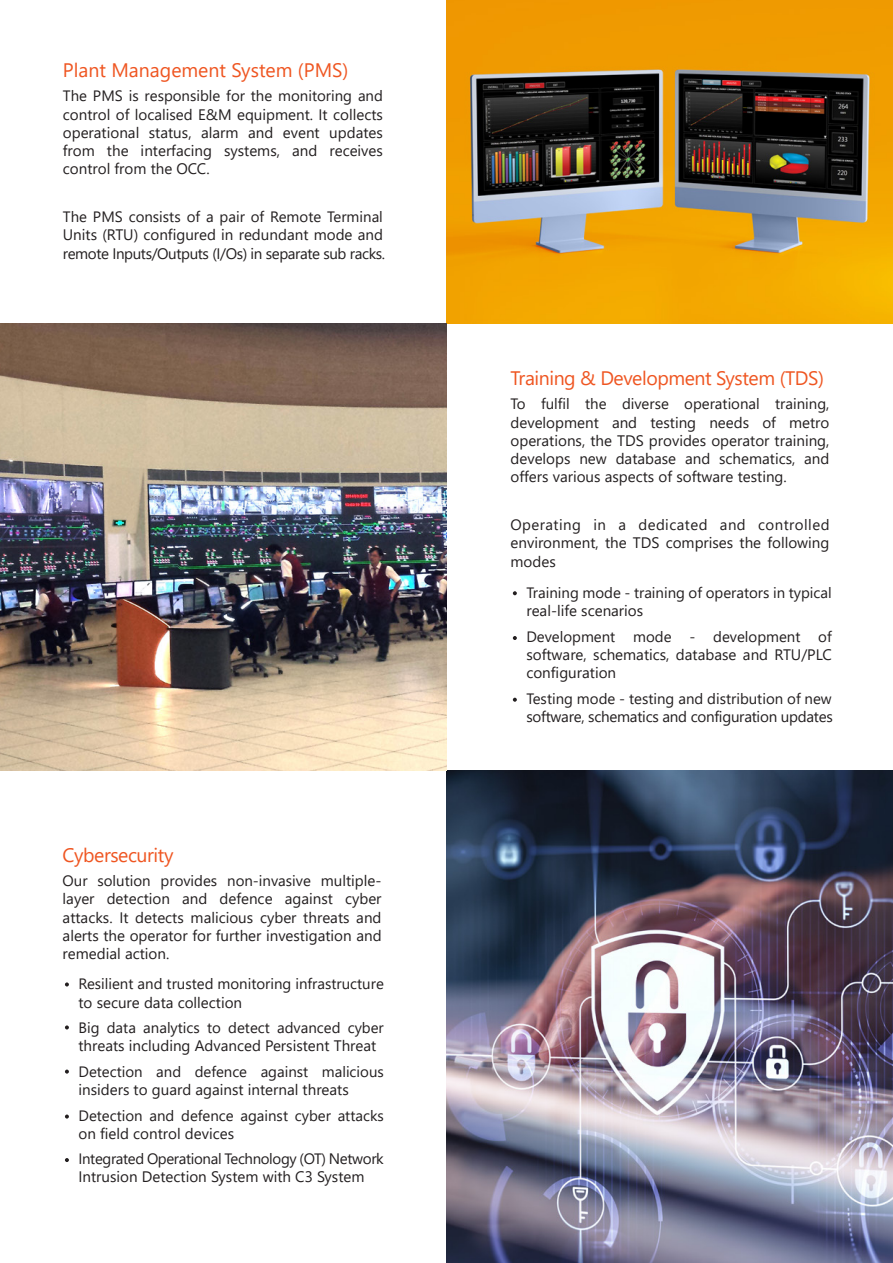
<style>
.page{position:relative;width:893px;height:1263px;background:#fff}
.page>*{position:absolute;margin:0;border:0;box-sizing:border-box;transform-origin:0 0}
.t1{font:19.5px "Segoe UI";letter-spacing:-.02em;color:#ef5521}
.t2{font:19.5px "Segoe UI";color:#ef5521}
.t3{font:15.15px/18.1px "Segoe UI";color:#231f20;text-align:justify}
.t4{font:15.15px/18.1px "Segoe UI";letter-spacing:-.025em;color:#231f20}
.t5{font:15.15px "Segoe UI";letter-spacing:-.02em;color:#231f20}
.t6{font:15px "Segoe UI";color:#231f20}
.t7{font:15px "Segoe UI";letter-spacing:-.025em;color:#231f20}
.t8{font:15px "Segoe UI";letter-spacing:.03em;color:#231f20}
.s1{font-size:15.15px}
</style>
<div class="page">
<img style="left:446px;top:770px;width:447px;height:493px">
<svg style="left:513px;top:591px;width:4px;height:4px"></svg>
<svg style="left:513px;top:636px;width:4px;height:4px"></svg>
<svg style="left:513px;top:698px;width:4px;height:4px"></svg>
<svg style="left:65px;top:982px;width:4px;height:4px"></svg>
<svg style="left:65px;top:1025px;width:4px;height:4px"></svg>
<svg style="left:65px;top:1069px;width:4px;height:4px"></svg>
<svg style="left:65px;top:1114px;width:4px;height:4px"></svg>
<svg style="left:65px;top:1158px;width:4px;height:4px"></svg>
<img style="left:446px;top:0;width:447px;height:323px">
<img style="left:0;top:323px;width:446px;height:447px">
<p class="t2" style="left:63px;top:52px;width:287px">Plant Management System (PMS)</p>
<p class="t6" style="left:63px;top:82px;width:322px">The PMS is responsible for the monitoring and</p>
<p class="t3" style="left:63px;top:104px;width:322px">control of localised E&amp;M equipment. It collects operational status, alarm and event updates from the interfacing systems, and receives control from the OCC.</p>
<p class="t6" style="left:63px;top:203px;width:322px">The PMS consists of a pair of Remote Terminal</p>
<p class="t4" style="left:63px;top:225px;width:324px">Units (RTU) configured in redundant mode and remote Inputs/Outputs (I/Os) in separate sub racks.</p>
<p class="t1" style="left:63px;top:837px;width:112px">Cybersecurity</p>
<p class="t6" style="left:63px;top:867px;width:320px">Our solution provides non-invasive <span class="s1">multiple-</span></p>
<p class="t3" style="left:63px;top:889px;width:320px">layer detection and defence against cyber attacks. It detects malicious cyber threats and alerts the operator for further investigation and remedial action.</p>
<p class="t6" style="left:78px;top:970px;width:307px">Resilient and trusted monitoring infrastructure</p>
<p class="t3" style="left:78px;top:992px;width:165px">to secure data collection</p>
<p class="t6" style="left:78px;top:1013px;width:307px">Big data analytics to detect advanced cyber</p>
<p class="t3" style="left:78px;top:1035px;width:299px">threats including Advanced Persistent Threat</p>
<p class="t6" style="left:78px;top:1057px;width:307px">Detection and defence against malicious</p>
<p class="t3" style="left:78px;top:1079px;width:272px">insiders to guard against internal threats</p>
<p class="t6" style="left:78px;top:1101px;width:307px">Detection and defence against cyber attacks</p>
<p class="t3" style="left:78px;top:1123px;width:157px">on field control devices</p>
<p class="t7" style="left:78px;top:1145px;width:307px">Integrated Operational Technology (OT) <span class="s1">Network</span></p>
<p class="t3" style="left:78px;top:1166px;width:288px">Intrusion Detection System with C3 System</p>
<p class="t1" style="left:511px;top:360px;width:315px">Training &amp; Development System (TDS)</p>
<p class="t6" style="left:511px;top:390px;width:320px">To fulfil the diverse operational training,</p>
<p class="t3" style="left:511px;top:412px;width:320px">development and testing needs of metro operations, the TDS provides operator training, develops new database and schematics, and offers various aspects of software testing.</p>
<p class="t8" style="left:511px;top:511px;width:320px">Operating in a dedicated and controlled</p>
<p class="t3" style="left:511px;top:532px;width:320px">environment, the TDS comprises the following modes</p>
<p class="t6" style="left:526px;top:579px;width:307px">Training mode - training of operators in typical</p>
<p class="t3" style="left:526px;top:601px;width:118px">real-life scenarios</p>
<p class="t6" style="left:526px;top:622px;width:307px">Development mode - development of</p>
<p class="t3" style="left:526px;top:644px;width:307px">software, schematics, database and RTU/PLC configuration</p>
<p class="t6" style="left:526px;top:684px;width:307px">Testing mode - testing and distribution of new</p>
<p class="t5" style="left:526px;top:702px;width:308px">software, schematics and configuration updates</p>
</div>
